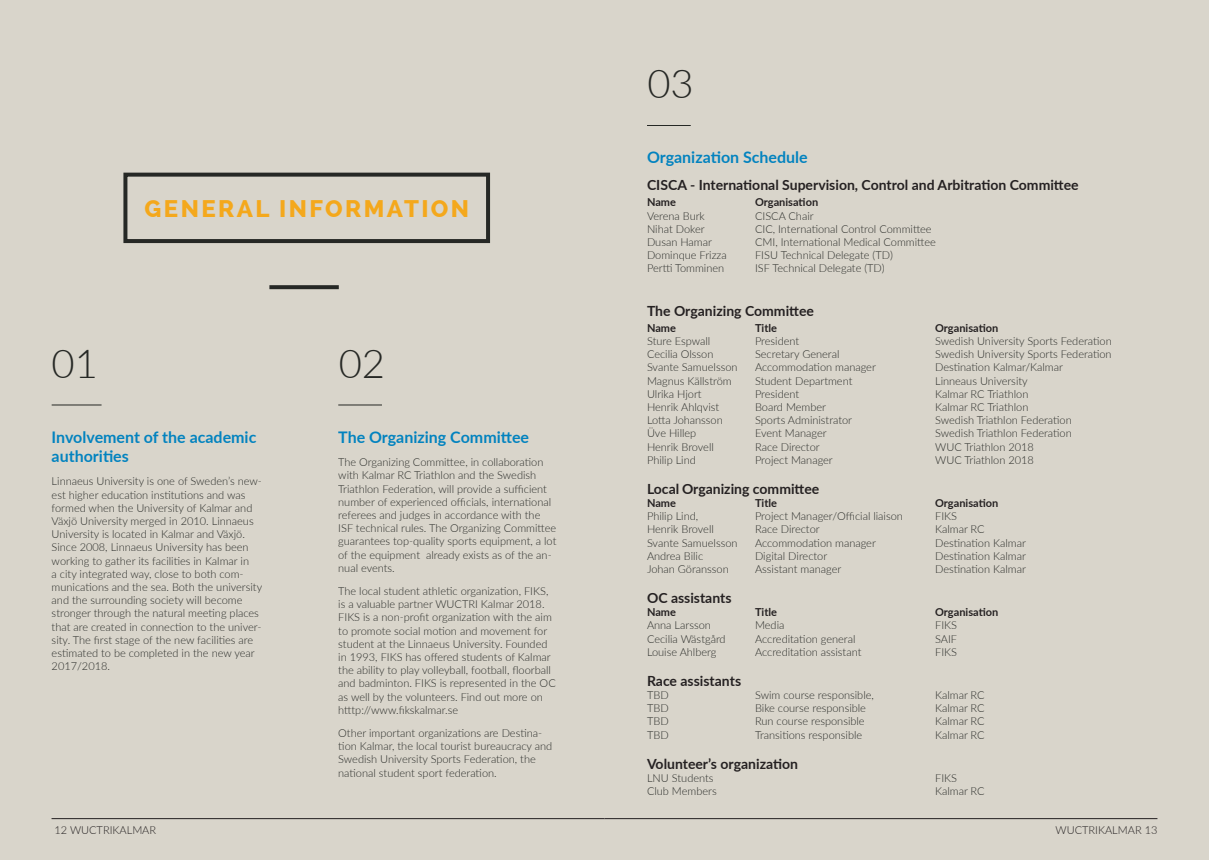
<style>
.page{position:relative;width:1209px;height:860px;background:#d9d5cb}
.page>*{position:absolute;margin:0;border:0;box-sizing:border-box;transform-origin:0 0}
.t1{font:300 40px "Lato";color:#262825}
.t2{font:800 24px "Raleway";letter-spacing:.1em;color:#f4a81c}
.t3{font:700 16px/19.2px "Lato";color:#0082bf}
.t4{font:700 14px "Lato";color:#231f20}
.t5{font:300 11px/13.2px "Lato";color:#262825}
.t6{font:700 11px "Lato";color:#231f20}
.t7{font:300 11px "Lato";color:#231f20}
</style>
<div class="page">
<div style="left:123px;top:173px;width:367px;height:70px;border:4px solid #262825"></div>
<svg style="left:269px;top:285px;width:70px;height:4px"></svg>
<hr style="left:52px;top:404px;width:50px;height:1px;background:#262825">
<hr style="left:338px;top:404px;width:44px;height:1px;background:#262825">
<hr style="left:647px;top:125px;width:43px;height:1px;background:#262825">
<hr style="left:52px;top:818px;width:552px;height:1px;background:#231f20">
<hr style="left:604px;top:818px;width:553px;height:1px;background:#231f20">
<h2 class="t2" style="left:145px;top:195px;width:326px">GENERAL INFORMATION</h2>
<h1 class="t1" style="left:52px;top:335px;width:48px">01</h1>
<h1 class="t1" style="left:339px;top:335px;width:48px">02</h1>
<h3 class="t3" style="left:52px;top:427px;width:206px">Involvement of the academic authorities</h3>
<p class="t5" style="left:52px;top:474px;width:212px">Linnaeus University is one of Sweden’s new&shy;est higher education institutions and was formed when the University of Kalmar and Växjö University merged in 2010. Linnaeus University is located in Kalmar and Växjö.<br>Since 2008, Linnaeus University has been working to gather its facilities in Kalmar in<br>a city integrated way, close to both com&shy;munications and the sea. Both the university and the surrounding society will become stronger through the natural meeting places that are created in connection to the univer&shy;sity. The first stage of the new facilities are estimated to be completed in the new year 2017/2018.</p>
<h3 class="t3" style="left:338px;top:427px;width:192px">The Organizing Committee</h3>
<p class="t5" style="left:338px;top:455px;width:220px">The Organizing Committee, in collaboration with Kalmar RC Triathlon and the Swedish Triathlon Federation, will provide a sufficient number of experienced officials, international referees and judges in accordance with the ISF technical rules. The Organizing Committee guarantees top-quality sports equipment, a lot of the equipment already exists as of the an&shy;nual events.</p>
<p class="t5" style="left:338px;top:584px;width:219px">The local student athletic organization, FIKS, is a valuable partner WUCTRI Kalmar 2018.<br>FIKS is a non-profit organization with the aim to promote social motion and movement for student at the Linnaeus University. Founded in 1993, FIKS has offered students of Kalmar the ability to play volleyball, football, floorball and badminton. FIKS is represented in the OC as well by the volunteers. Find out more on htttp://www.fikskalmar.se</p>
<p class="t5" style="left:338px;top:726px;width:215px">Other important organizations are Destina&shy;tion Kalmar, the local tourist bureaucracy and Swedish University Sports Federation, the national student sport federation.</p>
<h1 class="t1" style="left:647px;top:56px;width:48px">03</h1>
<h3 class="t3" style="left:647px;top:147px;width:162px">Organization Schedule</h3>
<p class="t4" style="left:647px;top:175px;width:433px">CISCA - International Supervision, Control and Arbitration Committee</p>
<p class="t6" style="left:647px;top:194px;width:30px">Name</p>
<p class="t6" style="left:755px;top:194px;width:65px">Organisation</p>
<p class="t5" style="left:647px;top:209px;width:59px">Verena Burk</p>
<p class="t5" style="left:755px;top:209px;width:60px">CISCA Chair</p>
<p class="t5" style="left:647px;top:222px;width:59px">Nihat Doker</p>
<p class="t5" style="left:755px;top:222px;width:178px">CIC, International Control Committee</p>
<p class="t5" style="left:647px;top:235px;width:66px">Dusan Hamar</p>
<p class="t5" style="left:755px;top:235px;width:182px">CMI, International Medical Committee</p>
<p class="t5" style="left:647px;top:248px;width:81px">Dominque Frizza</p>
<p class="t5" style="left:755px;top:248px;width:139px">FISU Technical Delegate (TD)</p>
<p class="t5" style="left:647px;top:261px;width:79px">Pertti Tomminen</p>
<p class="t5" style="left:755px;top:261px;width:131px">ISF Technical Delegate (TD)</p>
<p class="t4" style="left:647px;top:300px;width:168px">The Organizing Committee</p>
<p class="t6" style="left:647px;top:320px;width:30px">Name</p>
<p class="t6" style="left:755px;top:320px;width:24px">Title</p>
<p class="t6" style="left:935px;top:320px;width:65px">Organisation</p>
<p class="t5" style="left:647px;top:334px;width:65px">Sture Espwall</p>
<p class="t5" style="left:755px;top:334px;width:46px">President</p>
<p class="t5" style="left:935px;top:334px;width:178px">Swedish University Sports Federation</p>
<p class="t5" style="left:647px;top:347px;width:68px">Cecilia Olsson</p>
<p class="t5" style="left:755px;top:347px;width:86px">Secretary General</p>
<p class="t5" style="left:935px;top:347px;width:178px">Swedish University Sports Federation</p>
<p class="t5" style="left:647px;top:360px;width:92px">Svante Samuelsson</p>
<p class="t5" style="left:755px;top:360px;width:122px">Accommodation manager</p>
<p class="t5" style="left:935px;top:360px;width:129px">Destination Kalmar/Kalmar</p>
<p class="t5" style="left:647px;top:374px;width:86px">Magnus Källström</p>
<p class="t5" style="left:755px;top:374px;width:99px">Student Department</p>
<p class="t5" style="left:935px;top:374px;width:94px">Linneaus University</p>
<p class="t5" style="left:647px;top:387px;width:56px">Ulrika Hjort</p>
<p class="t5" style="left:755px;top:387px;width:46px">President</p>
<p class="t5" style="left:935px;top:387px;width:95px">Kalmar RC Triathlon</p>
<p class="t5" style="left:647px;top:400px;width:74px">Henrik Ahlqvist</p>
<p class="t5" style="left:755px;top:400px;width:73px">Board Member</p>
<p class="t5" style="left:935px;top:400px;width:95px">Kalmar RC Triathlon</p>
<p class="t5" style="left:647px;top:413px;width:77px">Lotta Johansson</p>
<p class="t5" style="left:755px;top:413px;width:99px">Sports Administrator</p>
<p class="t5" style="left:935px;top:413px;width:138px">Swedish Triathlon Federation</p>
<p class="t5" style="left:647px;top:426px;width:51px">Üve Hillep</p>
<p class="t5" style="left:755px;top:426px;width:73px">Event Manager</p>
<p class="t5" style="left:935px;top:426px;width:138px">Swedish Triathlon Federation</p>
<p class="t5" style="left:647px;top:440px;width:68px">Henrik Brovell</p>
<p class="t5" style="left:755px;top:440px;width:66px">Race Director</p>
<p class="t5" style="left:935px;top:440px;width:100px">WUC Triathlon 2018</p>
<p class="t5" style="left:647px;top:453px;width:50px">Philip Lind</p>
<p class="t5" style="left:755px;top:453px;width:79px">Project Manager</p>
<p class="t5" style="left:935px;top:453px;width:100px">WUC Triathlon 2018</p>
<p class="t4" style="left:647px;top:478px;width:174px">Local Organizing committee</p>
<p class="t6" style="left:647px;top:495px;width:30px">Name</p>
<p class="t6" style="left:755px;top:495px;width:24px">Title</p>
<p class="t6" style="left:935px;top:495px;width:65px">Organisation</p>
<p class="t5" style="left:647px;top:509px;width:53px">Philip Lind,</p>
<p class="t5" style="left:755px;top:509px;width:149px">Project Manager/Official liaison</p>
<p class="t5" style="left:935px;top:509px;width:23px">FIKS</p>
<p class="t5" style="left:647px;top:522px;width:68px">Henrik Brovell</p>
<p class="t5" style="left:755px;top:522px;width:66px">Race Director</p>
<p class="t5" style="left:935px;top:522px;width:51px">Kalmar RC</p>
<p class="t5" style="left:647px;top:536px;width:92px">Svante Samuelsson</p>
<p class="t5" style="left:755px;top:536px;width:122px">Accommodation manager</p>
<p class="t5" style="left:935px;top:536px;width:92px">Destination Kalmar</p>
<p class="t5" style="left:647px;top:549px;width:58px">Andrea Bilic</p>
<p class="t5" style="left:755px;top:549px;width:74px">Digital Director</p>
<p class="t5" style="left:935px;top:549px;width:92px">Destination Kalmar</p>
<p class="t5" style="left:647px;top:562px;width:83px">Johan Göransson</p>
<p class="t5" style="left:755px;top:562px;width:88px">Assistant manager</p>
<p class="t5" style="left:935px;top:562px;width:92px">Destination Kalmar</p>
<p class="t4" style="left:647px;top:588px;width:86px">OC assistants</p>
<p class="t6" style="left:647px;top:604px;width:30px">Name</p>
<p class="t6" style="left:755px;top:604px;width:24px">Title</p>
<p class="t6" style="left:935px;top:604px;width:65px">Organisation</p>
<p class="t5" style="left:647px;top:618px;width:65px">Anna Larsson</p>
<p class="t5" style="left:755px;top:618px;width:31px">Media</p>
<p class="t5" style="left:935px;top:618px;width:23px">FIKS</p>
<p class="t5" style="left:647px;top:632px;width:80px">Cecilia Wästgård</p>
<p class="t5" style="left:755px;top:632px;width:102px">Accreditation general</p>
<p class="t5" style="left:935px;top:632px;width:24px">SAIF</p>
<p class="t5" style="left:647px;top:645px;width:71px">Louise Ahlberg</p>
<p class="t5" style="left:755px;top:645px;width:108px">Accreditation assistant</p>
<p class="t5" style="left:935px;top:645px;width:23px">FIKS</p>
<p class="t4" style="left:647px;top:670px;width:96px">Race assistants</p>
<p class="t5" style="left:647px;top:688px;width:23px">TBD</p>
<p class="t5" style="left:755px;top:688px;width:120px">Swim course responsible,</p>
<p class="t5" style="left:935px;top:688px;width:51px">Kalmar RC</p>
<p class="t5" style="left:647px;top:701px;width:23px">TBD</p>
<p class="t5" style="left:755px;top:701px;width:112px">Bike course responsible</p>
<p class="t5" style="left:935px;top:701px;width:51px">Kalmar RC</p>
<p class="t5" style="left:647px;top:714px;width:23px">TBD</p>
<p class="t5" style="left:755px;top:714px;width:111px">Run course responsible</p>
<p class="t5" style="left:935px;top:714px;width:51px">Kalmar RC</p>
<p class="t5" style="left:647px;top:728px;width:23px">TBD</p>
<p class="t5" style="left:755px;top:728px;width:109px">Transitions responsible</p>
<p class="t5" style="left:935px;top:728px;width:51px">Kalmar RC</p>
<p class="t4" style="left:647px;top:753px;width:152px">Volunteer’s organization</p>
<p class="t5" style="left:647px;top:771px;width:68px">LNU Students</p>
<p class="t5" style="left:935px;top:771px;width:23px">FIKS</p>
<p class="t5" style="left:647px;top:784px;width:71px">Club Members</p>
<p class="t5" style="left:935px;top:784px;width:51px">Kalmar RC</p>
<p class="t7" style="left:55px;top:822px;width:103px">12 WUCTRIKALMAR</p>
<p class="t7" style="left:1055px;top:822px;width:103px">WUCTRIKALMAR 13</p>
</div>
